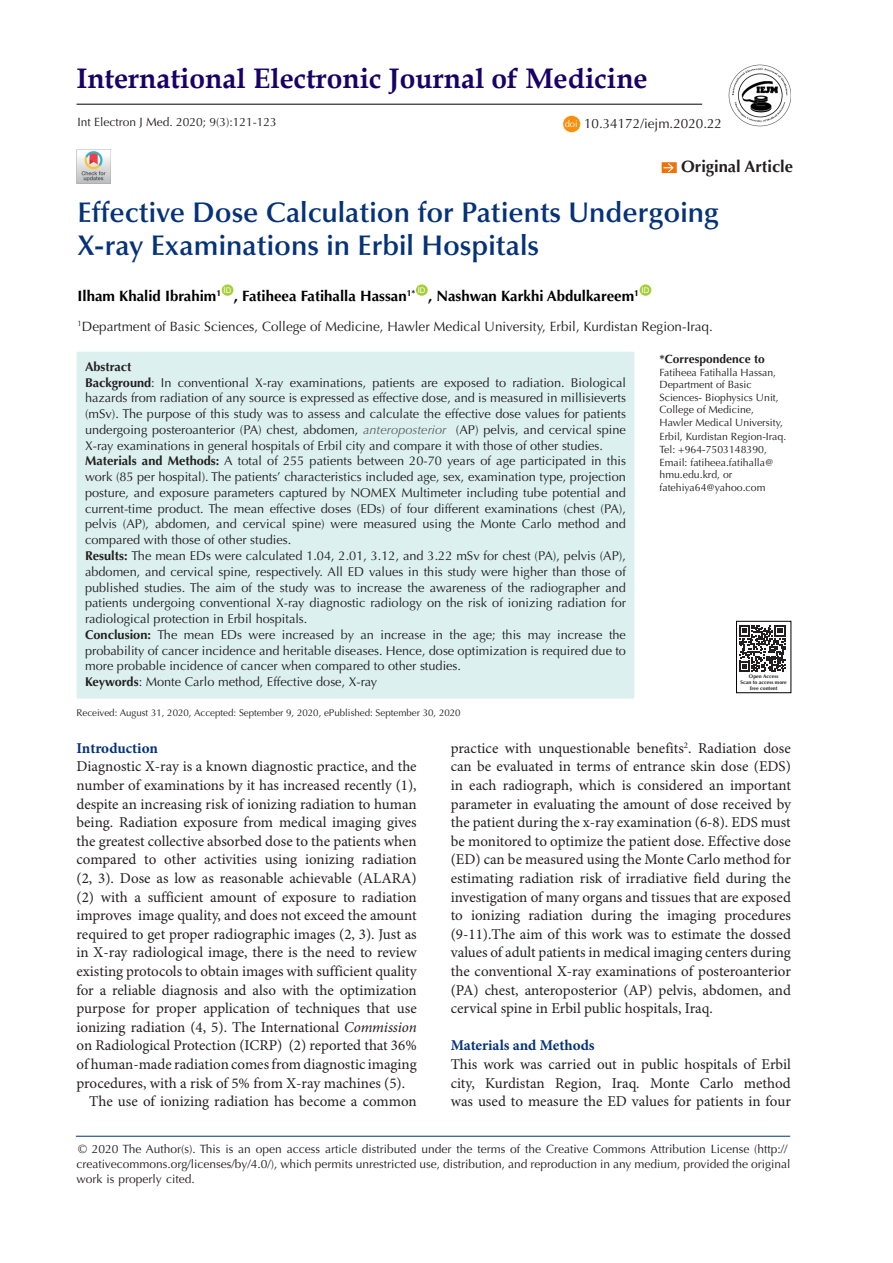
<style>
.page{position:relative;width:893px;height:1263px;background:#fff}
.page>*{position:absolute;margin:0;border:0;box-sizing:border-box;transform-origin:0 0}
.t1{font:600 28.5px/33px "Optima LT Std";color:#053278}
.t2{font:700 28.2px "Book Antiqua";color:#190066}
.t3{font:700 16.5px "Optima LT Std";color:#231f20}
.t4{font:15px/18.6px "Minion Pro";color:#231f20;text-align:justify}
.t5{font:700 15px "Optima LT Std";color:#000}
.t6{font:700 15px "Minion Pro";color:#053278}
.t7{font:13.5px "Optima LT Std";color:#231f20}
.heading_1{font:12.75px/15.8px "Optima LT Std";color:#231f20;text-align:justify}
.Default{font:700 12.75px "Optima LT Std";color:#231f20}
.t8{font:12px/15px "Optima LT Std";color:#231f20}
.t9{font:700 12px "Optima LT Std";color:#231f20}
.t10{font:10.5px/12.6px "Optima LT Std";color:#231f20}
.t11{font:9.75px "Optima LT Std";color:#231f20}
.t12{font:9.45px "Optima LT Std";color:#fff}
.t13{font:7.8px "Arial";color:#fff}
.t14{font:700 5.25px "Optima LT Std";color:#231f20}
.s1{font-weight:700}
.s2{font-style:italic;color:#5f6368}
.s3{font-style:italic}
</style>
<div class="page">
<hr style="left:76px;top:1136px;width:714px;height:1px;background:#053278">
<div style="left:222px;top:284px;width:11px;height:12px;background:#a6ce39;border-radius:50%"></div>
<div style="left:416px;top:284px;width:12px;height:12px;background:#a6ce39;border-radius:50%"></div>
<div style="left:640px;top:284px;width:11px;height:12px;background:#a6ce39;border-radius:50%"></div>
<img style="left:77px;top:149px;width:34px;height:34px">
<div style="left:662px;top:162px;width:15px;height:11px;background:#ed720a"></div>
<svg style="left:663px;top:162px;width:11px;height:11px"></svg>
<div style="left:77px;top:352px;width:557px;height:347px;background:#dcf0f0;border-radius:2px"></div>
<svg style="left:739px;top:625px;width:47px;height:47px"></svg>
<div style="left:736px;top:621px;width:55px;height:72px;border:1px solid #000"></div>
<hr style="left:77px;top:104px;width:625px;height:1px;background:#000">
<img style="left:728px;top:64px;width:63px;height:63px">
<div style="left:563px;top:116px;width:17px;height:16px;background:#f98f0c;border-radius:50%"></div>
<p class="t2" style="left:77px;top:59px;width:573px">International Electronic Journal of Medicine</p>
<p class="t8" style="left:77px;top:114px;width:201px">Int Electron J Med. 2020; 9(3):121-123</p>
<p class="t12" style="left:565px;top:118px;width:15px">doi</p>
<p class="t7" style="left:584px;top:116px;width:140px">10.34172/iejm.2020.22</p>
<p class="t3" style="left:681px;top:156px;width:113px">Original Article</p>
<p class="t1" style="left:77px;top:197px;width:643px">Effective Dose Calculation for Patients Undergoing<br>X-ray Examinations in Erbil Hospitals</p>
<p class="t5" style="left:78px;top:287px;width:145px">Ilham Khalid Ibrahim<sup>1</sup></p>
<p class="t13" style="left:224px;top:285px;width:9px">ID</p>
<p class="t5" style="left:234px;top:287px;width:183px">, Fatiheea Fatihalla Hassan<sup>1*</sup></p>
<p class="t13" style="left:418px;top:285px;width:9px">ID</p>
<p class="t5" style="left:428px;top:287px;width:213px">, Nashwan Karkhi Abdulkareem<sup>1</sup></p>
<p class="t13" style="left:641px;top:285px;width:9px">ID</p>
<p class="t7" style="left:78px;top:318px;width:637px"><sup>1</sup>Department of Basic Sciences, College of Medicine, Hawler Medical University, Erbil, Kurdistan Region-Iraq.</p>
<p class="Default" style="left:85px;top:359px;width:48px">Abstract</p>
<p class="heading_1" style="left:85px;top:375px;width:542px"><span class="s1">Background</span>: In conventional X-ray examinations, patients are exposed to radiation. Biological hazards from radiation of any source is expressed as effective dose, and is measured in millisieverts (mSv). The purpose of this study was to assess and calculate the effective dose values for patients undergoing posteroanterior (PA) chest, abdomen, <span class="s2">anteroposterior</span> (AP) pelvis, and cervical spine X-ray examinations in general hospitals of Erbil city and compare it with those of other studies.</p>
<p class="heading_1" style="left:85px;top:453px;width:542px"><span class="s1">Materials and Methods:</span> A total of 255 patients between 20-70 years of age participated in this work (85 per hospital). The patients’ characteristics included age, sex, examination type, projection posture, and exposure parameters captured by NOMEX Multimeter including tube potential and current-time product. The mean effective doses (EDs) of four different examinations (chest (PA), pelvis (AP), abdomen, and cervical spine) were measured using the Monte Carlo method and compared with those of other studies.</p>
<p class="heading_1" style="left:85px;top:548px;width:542px"><span class="s1">Results:</span> The mean EDs were calculated 1.04, 2.01, 3.12, and 3.22 mSv for chest (PA), pelvis (AP), abdomen, and cervical spine, respectively. All ED values in this study were higher than those of published studies. The aim of the study was to increase the awareness of the radiographer and patients undergoing conventional X-ray diagnostic radiology on the risk of ionizing radiation for radiological protection in Erbil hospitals.</p>
<p class="heading_1" style="left:85px;top:627px;width:542px"><span class="s1">Conclusion:</span> The mean EDs were increased by an increase in the age; this may increase the probability of cancer incidence and heritable diseases. Hence, dose optimization is required due to more probable incidence of cancer when compared to other studies.</p>
<p class="heading_1" style="left:85px;top:674px;width:294px"><span class="s1">Keywords</span>: Monte Carlo method, Effective dose, X-ray</p>
<p class="t11" style="left:77px;top:707px;width:386px">Received: August 31, 2020, Accepted: September 9, 2020, ePublished: September 30, 2020</p>
<p class="t9" style="left:659px;top:352px;width:107px">*Correspondence to</p>
<p class="t10" style="left:659px;top:366px;width:125px">Fatiheea Fatihalla Hassan,<br>Department of Basic<br>Sciences- Biophysics Unit,<br>College of Medicine,<br>Hawler Medical University,</p>
<p class="t10" style="left:659px;top:431px;width:128px">Erbil, Kurdistan Region-Iraq.</p>
<p class="t10" style="left:659px;top:443px;width:116px">Tel: +964-7503148390,<br>Email: fatiheea.fatihalla@ hmu.edu.krd, or fatehiya64@yahoo.com</p>
<p class="t14" style="left:749px;top:673px;width:31px">Open Access</p>
<p class="t14" style="left:740px;top:679px;width:48px">Scan to access more</p>
<p class="t14" style="left:750px;top:685px;width:29px">free content</p>
<p class="t6" style="left:77px;top:737px;width:83px">Introduction</p>
<p class="t4" style="left:77px;top:758px;width:342px">Diagnostic X-ray is a known diagnostic practice, and the number of examinations by it has increased recently (1), despite an increasing risk of ionizing radiation to human being. Radiation exposure from medical imaging gives the greatest collective absorbed dose to the patients when compared to other activities using ionizing radiation (2, 3). Dose as low as reasonable achievable (ALARA) (2) with a sufficient amount of exposure to radiation improves image quality, and does not exceed the amount required to get proper radiographic images (2, 3). Just as in X-ray radiological image, there is the need to review existing protocols to obtain images with sufficient quality for a reliable diagnosis and also with the optimization purpose for proper application of techniques that use ionizing radiation (4, 5). The International <span class="s3">Commission </span>on Radiological Protection (ICRP) (2) reported that 36% of human-made radiation comes from diagnostic imaging procedures, with a risk of 5% from X-ray machines (5).</p>
<p class="t4" style="left:89px;top:1093px;width:329px">The use of ionizing radiation has become a common</p>
<p class="t4" style="left:451px;top:739px;width:342px">practice with unquestionable benefits<sup>2</sup>. Radiation dose can be evaluated in terms of entrance skin dose (EDS) in each radiograph, which is considered an important parameter in evaluating the amount of dose received by the patient during the x-ray examination (6-8). EDS must be monitored to optimize the patient dose. Effective dose (ED) can be measured using the Monte Carlo method for estimating radiation risk of irradiative field during the investigation of many organs and tissues that are exposed to ionizing radiation during the imaging procedures (9-11).The aim of this work was to estimate the dossed values of adult patients in medical imaging centers during the conventional X-ray examinations of posteroanterior (PA) chest, anteroposterior (AP) pelvis, abdomen, and cervical spine in Erbil public hospitals, Iraq.</p>
<p class="t6" style="left:451px;top:1035px;width:145px">Materials and Methods</p>
<p class="t4" style="left:451px;top:1055px;width:342px">This work was carried out in public hospitals of Erbil city, Kurdistan Region, Iraq. Monte Carlo method was used to measure the ED values for patients in four</p>
<p class="t8" style="left:77px;top:1141px;width:716px">© 2020 The Author(s). This is an open access article distributed under the terms of the Creative Commons Attribution License (http:// creativecommons.org/licenses/by/4.0/), which permits unrestricted use, distribution, and reproduction in any medium, provided the original work is properly cited.</p>
</div>
